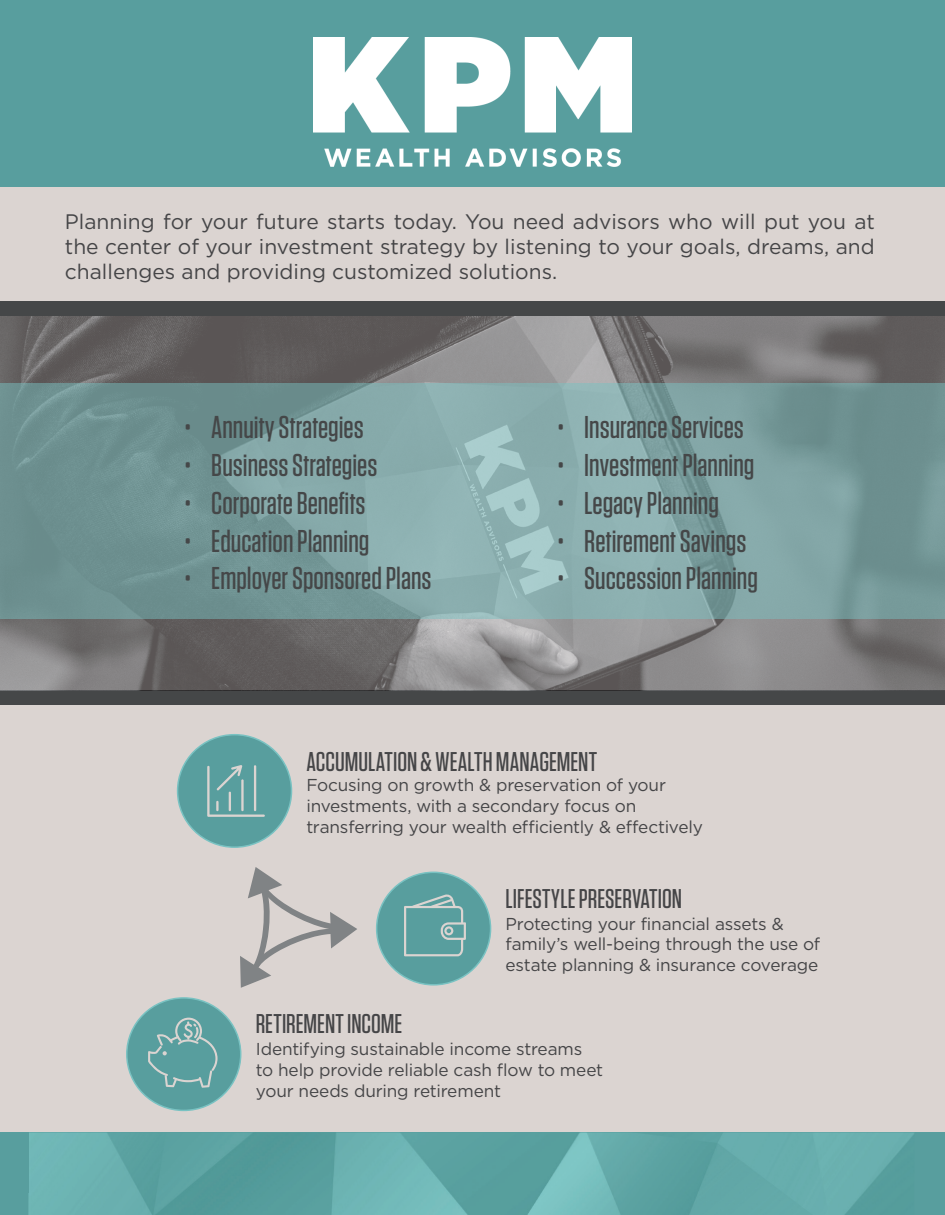
<style>
.page{position:relative;width:945px;height:1215px;background:#fff}
.page>*{position:absolute;margin:0;border:0;box-sizing:border-box;transform-origin:0 0}
.t1{font:500 31.5px "Tungsten";color:#454748}
.t2{font:500 27.15px "Tungsten";color:#454547}
.t3{font:21px/25.2px "Gotham HTF";color:#454547;text-align:justify}
.t4{font:17.25px/20.7px "Gotham HTF";letter-spacing:-.01em;color:#454547}
</style>
<div class="page">
<div style="left:0;top:187px;width:945px;height:945px;background:#dbd4d1"></div>
<div style="left:0;top:0;width:945px;height:187px;background:#589e9e"></div>
<div style="left:0;top:1132px;width:945px;height:83px;background:#589e9e"></div>
<img style="left:28px;top:1132px;width:886px;height:83px">
<img style="left:313px;top:37px;width:319px;height:130px">
<div style="left:178px;top:735px;width:114px;height:112px;background:#589e9e;border-radius:50%"></div>
<div style="left:177px;top:734px;width:115px;height:114px;border:2px solid #79c2c2;border-radius:50%"></div>
<div style="left:127px;top:998px;width:114px;height:112px;background:#589e9e;border-radius:50%"></div>
<div style="left:126px;top:997px;width:115px;height:114px;border:2px solid #79c2c2;border-radius:50%"></div>
<svg style="left:240px;top:867px;width:117px;height:121px"></svg>
<div style="left:377px;top:872px;width:114px;height:113px;background:#589e9e;border-radius:50%"></div>
<div style="left:376px;top:872px;width:115px;height:114px;border:2px solid #79c2c2;border-radius:50%"></div>
<div style="left:0;top:691px;width:945px;height:14px;background:#454748"></div>
<img style="left:0;top:316px;width:945px;height:375px">
<svg style="left:0;top:383px;width:945px;height:236px;background:#7ca0a0"></svg>
<div style="left:0;top:301px;width:945px;height:15px;background:#454748"></div>
<svg style="left:148px;top:1018px;width:70px;height:70px"></svg>
<svg style="left:404px;top:894px;width:62px;height:62px"></svg>
<svg style="left:207px;top:765px;width:58px;height:52px"></svg>
<p class="t3" style="left:65px;top:209px;width:812px">Planning for your future starts today. You need advisors who will put you at the center of your investment strategy by listening to your goals, dreams, and challenges and providing customized solutions.</p>
<p class="t1" style="left:184px;top:411px;width:181px">• Annuity Strategies</p>
<p class="t1" style="left:184px;top:449px;width:195px">• Business Strategies</p>
<p class="t1" style="left:184px;top:487px;width:183px">• Corporate Benefits</p>
<p class="t1" style="left:184px;top:524px;width:187px">• Education Planning</p>
<p class="t1" style="left:184px;top:562px;width:249px">• Employer Sponsored Plans</p>
<p class="t1" style="left:557px;top:411px;width:188px">• Insurance Services</p>
<p class="t1" style="left:557px;top:449px;width:199px">• Investment Planning</p>
<p class="t1" style="left:557px;top:487px;width:163px">• Legacy Planning</p>
<p class="t1" style="left:557px;top:524px;width:191px">• Retirement Savings</p>
<p class="t1" style="left:557px;top:562px;width:202px">• Succession Planning</p>
<p class="t2" style="left:306px;top:747px;width:292px">ACCUMULATION &amp; WEALTH MANAGEMENT</p>
<p class="t4" style="left:306px;top:775px;width:398px">Focusing on growth &amp; preservation of your investments, with a secondary focus on transferring your wealth efficiently &amp; effectively</p>
<p class="t2" style="left:506px;top:884px;width:178px">LIFESTYLE PRESERVATION</p>
<p class="t4" style="left:506px;top:913px;width:316px">Protecting your financial assets &amp; family’s well-being through the use of estate planning &amp; insurance coverage</p>
<p class="t2" style="left:256px;top:1010px;width:148px">RETIREMENT INCOME</p>
<p class="t4" style="left:256px;top:1039px;width:349px">Identifying sustainable income streams to help provide reliable cash flow to meet your needs during retirement</p>
</div>
